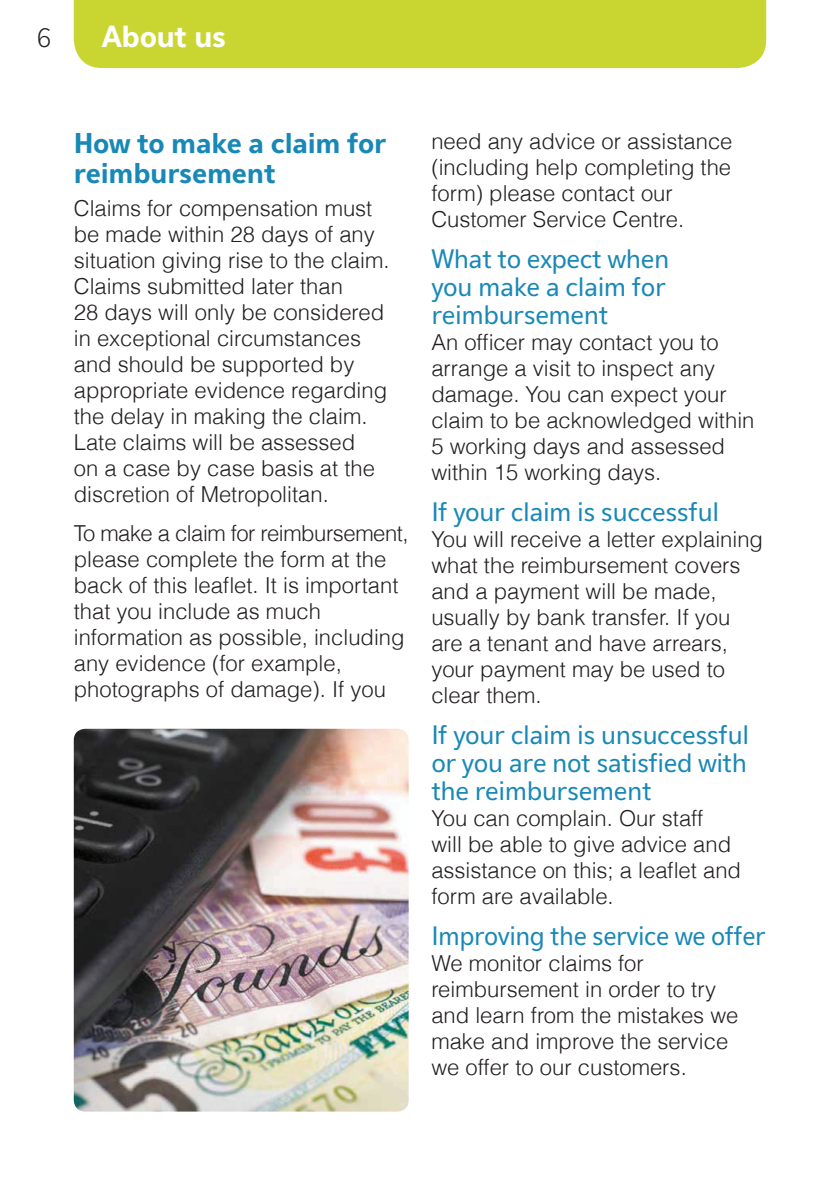
<style>
.page{position:relative;width:840px;height:1191px;background:#fff}
.page>*{position:absolute;margin:0;border:0;box-sizing:border-box;transform-origin:0 0}
.t1{font:700 32px "Eau Douce Sans";letter-spacing:-.015em;color:#fff}
.Para_head_A_EauD-Bld{font:700 30px/30px "Eau Douce Sans";letter-spacing:-.01em;color:#1888b7}
.Para_head_B_EauD-Reg{font:28px/28px "Eau Douce Sans";letter-spacing:-.02em;color:#1888b7}
.t2{font:300 28px "Eau Douce Sans";color:#231f20}
.BODY_TEXT_HelvLt_11{font:300 22px/26px "Helvetica";color:#231f20}
</style>
<div class="page">
<div style="left:74px;top:0;width:691px;height:68px;background:#c9d632"></div>
<img style="left:74px;top:729px;width:334px;height:382px">
<p class="t2" style="left:37px;top:22px;width:16px">6</p>
<h1 class="t1" style="left:102px;top:19px;width:125px">About us</h1>
<p class="Para_head_A_EauD-Bld" style="left:74px;top:128px;width:314px">How to make a claim for reimbursement</p>
<p class="BODY_TEXT_HelvLt_11" style="left:74px;top:195px;width:317px">Claims for compensation must be made within 28 days of any situation giving rise to the claim.<br>Claims submitted later than<br>28 days will only be considered in exceptional circumstances and should be supported by appropriate evidence regarding the delay in making the claim.<br>Late claims will be assessed<br>on a case by case basis at the discretion of Metropolitan.</p>
<p class="BODY_TEXT_HelvLt_11" style="left:74px;top:520px;width:336px">To make a claim for reimbursement, please complete the form at the back of this leaflet. It is important that you include as much information as possible, including any evidence (for example, photographs of damage). If you</p>
<p class="BODY_TEXT_HelvLt_11" style="left:431px;top:128px;width:302px">need any advice or assistance (including help completing the form) please contact our<br>Customer Service Centre.</p>
<p class="Para_head_B_EauD-Reg" style="left:431px;top:245px;width:239px">What to expect when you make a claim for reimbursement</p>
<p class="BODY_TEXT_HelvLt_11" style="left:431px;top:329px;width:324px">An officer may contact you to arrange a visit to inspect any damage. You can expect your claim to be acknowledged within<br>5 working days and assessed within 15 working days.</p>
<p class="Para_head_B_EauD-Reg" style="left:431px;top:498px;width:289px">If your claim is successful</p>
<p class="BODY_TEXT_HelvLt_11" style="left:431px;top:526px;width:333px">You will receive a letter explaining what the reimbursement covers and a payment will be made, usually by bank transfer. If you are a tenant and have arrears, your payment may be used to clear them.</p>
<p class="Para_head_B_EauD-Reg" style="left:431px;top:721px;width:319px;text-align:justify">If your claim is unsuccessful or you are not satisfied with the reimbursement</p>
<p class="BODY_TEXT_HelvLt_11" style="left:431px;top:805px;width:311px">You can complain. Our staff<br>will be able to give advice and assistance on this; a leaflet and form are available.</p>
<p class="Para_head_B_EauD-Reg" style="left:431px;top:922px;width:336px">Improving the service we offer</p>
<p class="BODY_TEXT_HelvLt_11" style="left:431px;top:950px;width:308px">We monitor claims for reimbursement in order to try and learn from the mistakes we make and improve the service we offer to our customers.</p>
</div>
